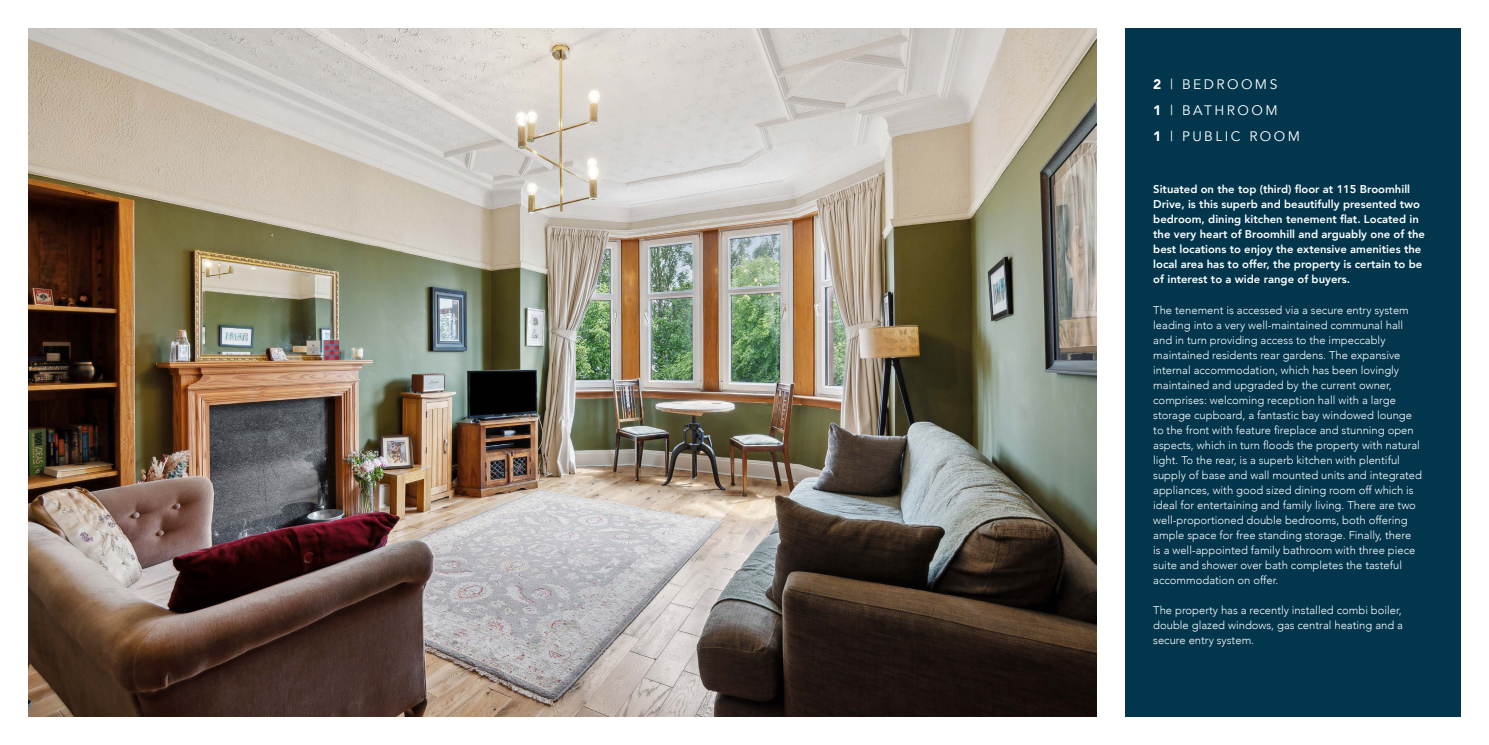
<style>
.page{position:relative;width:1489px;height:745px;background:#fff}
.page>*{position:absolute;margin:0;border:0;box-sizing:border-box;transform-origin:0 0}
.t1{font:13.75px/26.2px "Avenir";letter-spacing:.18em;color:#fff}
.t2{font:300 11.25px/15px "Avenir";color:#fff}
.t3{font:800 11.25px/15px "Avenir";color:#fff}
.s1{font-weight:900}
</style>
<div class="page">
<div style="left:28px;top:28px;width:1432px;height:688px;background:#01364d"></div>
<div style="left:1096px;top:0;width:28px;height:744px;background:#fff"></div>
<img style="left:28px;top:28px;width:1068px;height:688px">
<p class="t1" style="left:1153px;top:71px;width:148px"><span class="s1">2</span> | BEDROOMS<br><span class="s1">1</span> | BATHROOM<br><span class="s1">1</span> | PUBLIC ROOM</p>
<p class="t3" style="left:1153px;top:182px;width:273px">Situated on the top (third) floor at 115 Broomhill Drive, is this superb and beautifully presented two bedroom, dining kitchen tenement flat. Located in the very heart of Broomhill and arguably one of the best locations to enjoy the extensive amenities the local area has to offer, the property is certain to be of interest to a wide range of buyers.</p>
<p class="t2" style="left:1153px;top:302px;width:270px">The tenement is accessed via a secure entry system leading into a very well-maintained communal hall and in turn providing access to the impeccably maintained residents rear gardens. The expansive internal accommodation, which has been lovingly maintained and upgraded by the current owner, comprises: welcoming reception hall with a large storage cupboard, a fantastic bay windowed lounge to the front with feature fireplace and stunning open aspects, which in turn floods the property with natural light. To the rear, is a superb kitchen with plentiful supply of base and wall mounted units and integrated appliances, with good sized dining room off which is ideal for entertaining and family living. There are two well-proportioned double bedrooms, both offering ample space for free standing storage. Finally, there<br>is a well-appointed family bathroom with three piece suite and shower over bath completes the tasteful accommodation on offer.</p>
<p class="t2" style="left:1153px;top:602px;width:251px;text-align:justify">The property has a recently installed combi boiler, double glazed windows, gas central heating and a secure entry system.</p>
</div>
